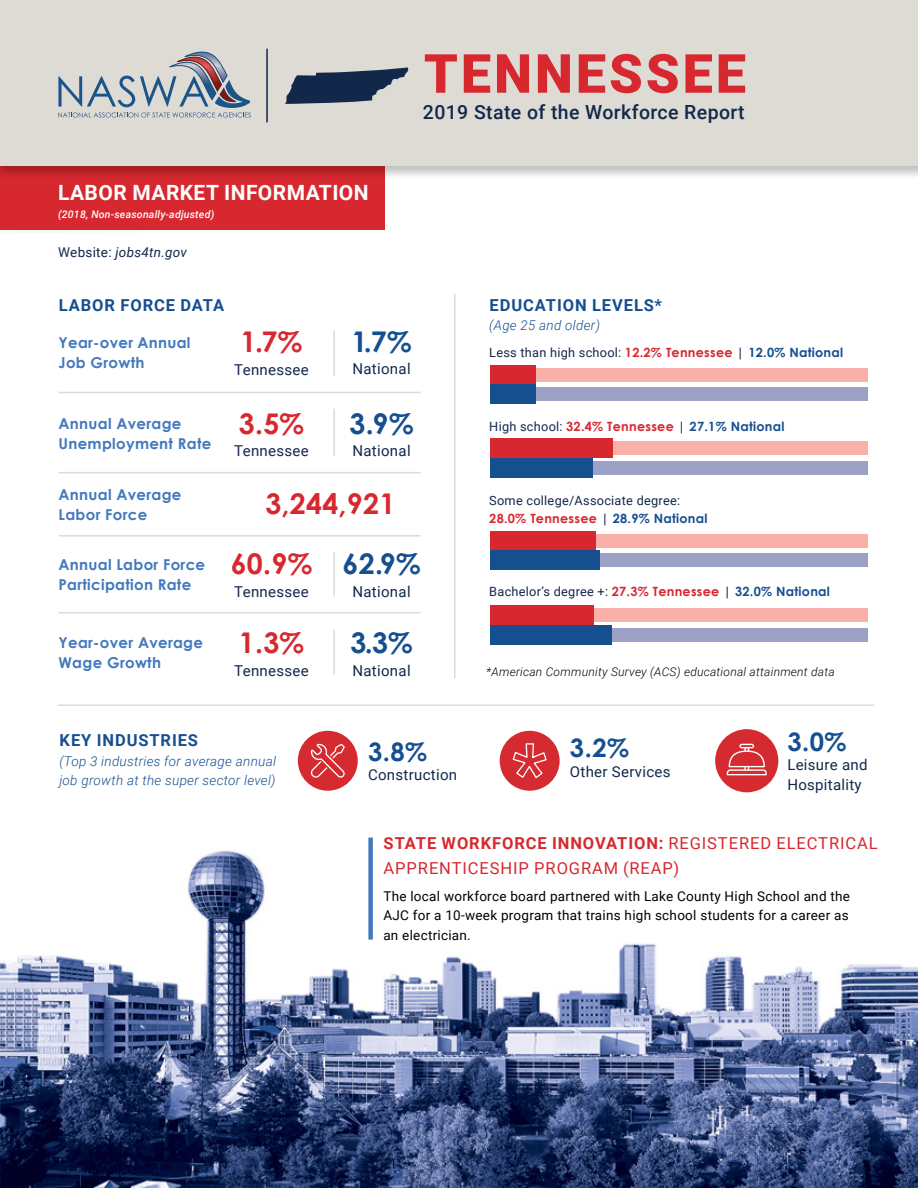
<style>
.page{position:relative;width:918px;height:1188px;background:#fff}
.page>*{position:absolute;margin:0;border:0;box-sizing:border-box;transform-origin:0 0}
.t1{font:900 54px "Roboto";letter-spacing:.055em;color:#d7282f}
.t2{font:700 28.5px "Century Gothic";letter-spacing:.01em;color:#d7282f}
.t3{font:700 28.5px "Century Gothic";color:#164f90}
.t4{font:700 25.5px "Century Gothic";color:#164f90}
.t5{font:700 21px "Roboto";letter-spacing:.02em;color:#fff}
.t6{font:500 19.5px "Roboto";letter-spacing:.02em;color:#12284b}
.t7{font:16.5px/25.5px "Roboto";letter-spacing:.055em;color:#d7282f}
.t8{font:700 16.5px "Roboto";letter-spacing:.055em;color:#164f90}
.t9{font:700 15px/19.5px "Century Gothic";letter-spacing:.02em;color:#4379bd}
.t10{font:15px/19.5px "Roboto";letter-spacing:.02em;color:#12284b}
.t11{font:13.5px/19.5px "Roboto";letter-spacing:.02em;color:#000;text-align:justify}
.t12{font:italic 300 13.5px/19.5px "Roboto";letter-spacing:.02em;color:#164f90}
.t13{font:italic 13.5px "Roboto";letter-spacing:.02em;color:#12284b}
.t14{font:12.75px "Roboto";letter-spacing:.02em;color:#12284b}
.t15{font:700 12.75px "Century Gothic";letter-spacing:.02em;color:#d7282f}
.t16{font:italic 300 12px "Roboto";letter-spacing:.02em;color:#000}
.t17{font:italic 500 10.5px "Roboto";letter-spacing:.02em;color:#fff}
.s1{font-style:normal}
.s2{font-family:"Century Gothic";font-weight:700;color:#d7282f}
.s3{font-family:"Century Gothic";font-weight:700}
.s4{font-family:"Century Gothic";font-weight:700;color:#164f90}
.s5{font-family:"Roboto";font-weight:400;color:#12284b}
.s6{color:#12284b}
.s7{color:#164f90}
.s8{font-weight:700}
</style>
<div class="page">
<img style="left:0;top:376px;width:918px;height:812px">
<div style="left:0;top:162px;width:384px;height:68px;background:#d7282f"></div>
<div style="left:0;top:0;width:918px;height:180px;background:#000;opacity:.25"></div>
<div style="left:0;top:0;width:918px;height:166px;background:#dedbd5"></div>
<svg style="left:285px;top:67px;width:123px;height:37px"></svg>
<hr style="left:266px;top:49px;width:2px;height:73px;background:#12284b">
<svg style="left:58px;top:51px;width:193px;height:67px"></svg>
<hr style="left:454px;top:294px;width:2px;height:384px;background:#dedbd5">
<hr style="left:59px;top:612px;width:362px;height:2px;background:#dedbd5">
<hr style="left:59px;top:392px;width:362px;height:1px;background:#dedbd5">
<hr style="left:59px;top:535px;width:362px;height:2px;background:#dedbd5">
<hr style="left:59px;top:472px;width:362px;height:1px;background:#dedbd5">
<hr style="left:58px;top:704px;width:816px;height:2px;background:#dedbd5">
<div style="left:715px;top:729px;width:63px;height:63px;background:#d52a2f;border-radius:50%"></div>
<svg style="left:726px;top:748px;width:41px;height:28px"></svg>
<div style="left:739px;top:744px;width:15px;height:4px;border:1px solid #fff;border-radius:2px"></div>
<div style="left:298px;top:731px;width:60px;height:60px;background:#d52a2f;border-radius:50%"></div>
<svg style="left:310px;top:732px;width:36px;height:46px"></svg>
<div style="left:500px;top:731px;width:60px;height:60px;background:#d52a2f;border-radius:50%"></div>
<svg style="left:512px;top:743px;width:35px;height:36px"></svg>
<hr style="left:333px;top:409px;width:2px;height:47px;background:#dedbd5">
<hr style="left:333px;top:330px;width:2px;height:46px;background:#dedbd5">
<hr style="left:333px;top:630px;width:2px;height:44px;background:#dedbd5">
<hr style="left:333px;top:552px;width:2px;height:45px;background:#dedbd5">
<div style="left:368px;top:838px;width:5px;height:102px;background:#4379bd"></div>
<div style="left:504px;top:368px;width:364px;height:13px;background:#f9b0a6"></div>
<div style="left:490px;top:365px;width:46px;height:20px;background:#d7282f"></div>
<div style="left:504px;top:388px;width:364px;height:13px;background:#9ba2c5"></div>
<div style="left:490px;top:385px;width:46px;height:19px;background:#164f90"></div>
<div style="left:540px;top:442px;width:328px;height:13px;background:#f9b0a6"></div>
<div style="left:540px;top:461px;width:328px;height:14px;background:#9ba2c5"></div>
<div style="left:490px;top:439px;width:123px;height:19px;background:#d7282f"></div>
<div style="left:490px;top:458px;width:102px;height:20px;background:#164f90"></div>
<div style="left:540px;top:534px;width:328px;height:13px;background:#f9b0a6"></div>
<div style="left:540px;top:554px;width:328px;height:13px;background:#9ba2c5"></div>
<div style="left:490px;top:531px;width:106px;height:19px;background:#d7282f"></div>
<div style="left:490px;top:550px;width:109px;height:20px;background:#164f90"></div>
<div style="left:540px;top:609px;width:328px;height:13px;background:#f9b0a6"></div>
<div style="left:540px;top:628px;width:328px;height:13px;background:#9ba2c5"></div>
<div style="left:490px;top:605px;width:103px;height:20px;background:#d7282f"></div>
<div style="left:490px;top:625px;width:121px;height:19px;background:#164f90"></div>
<h1 class="t1" style="left:424px;top:36px;width:324px">TENNESSEE</h1>
<h3 class="t6" style="left:423px;top:99px;width:323px">2019 State of the Workforce Report</h3>
<h3 class="t5" style="left:58px;top:178px;width:312px">LABOR MARKET INFORMATION</h3>
<p class="t17" style="left:58px;top:207px;width:158px">(2018, Non-seasonally-adjusted)</p>
<p class="t13" style="left:58px;top:243px;width:130px"><span class="s1">Website:</span> jobs4tn.gov</p>
<p class="t8" style="left:59px;top:293px;width:167px">LABOR FORCE DATA</p>
<p class="t9" style="left:58px;top:333px;width:133px">Year-over Annual<br>Job Growth</p>
<h2 class="t2" style="left:241px;top:323px;width:63px">1.7%</h2>
<p class="t10" style="left:234px;top:359px;width:76px">Tennessee</p>
<p class="t9" style="left:58px;top:414px;width:155px">Annual Average<br>Unemployment Rate</p>
<h2 class="t2" style="left:239px;top:405px;width:67px">3.5%</h2>
<p class="t10" style="left:234px;top:441px;width:76px">Tennessee</p>
<h2 class="t3" style="left:352px;top:323px;width:62px">1.7%</h2>
<p class="t10" style="left:353px;top:359px;width:60px">National</p>
<h2 class="t3" style="left:350px;top:405px;width:66px">3.9%</h2>
<p class="t10" style="left:353px;top:441px;width:60px">National</p>
<p class="t9" style="left:58px;top:485px;width:124px">Annual Average<br>Labor Force</p>
<h2 class="t2" style="left:265px;top:486px;width:131px">3,244,921</h2>
<p class="t8" style="left:490px;top:293px;width:174px">EDUCATION LEVELS*</p>
<p class="t12" style="left:489px;top:315px;width:112px">(Age 25 and older)</p>
<p class="t14" style="left:489px;top:343px;width:355px">Less than high school: <span class="s2">12.2% Tennessee</span> <span class="s3">|</span> <span class="s4">12.0% National</span></p>
<p class="t15" style="left:489px;top:418px;width:297px"><span class="s5">High school:</span> 32.4% Tennessee <span class="s6">|</span> <span class="s7">27.1% National</span></p>
<p class="t14" style="left:489px;top:491px;width:192px">Some college/Associate degree:</p>
<p class="t15" style="left:489px;top:510px;width:220px">28.0% Tennessee <span class="s6">|</span> <span class="s7">28.9% National</span></p>
<p class="t9" style="left:58px;top:555px;width:148px">Annual Labor Force<br>Participation Rate</p>
<p class="t9" style="left:58px;top:633px;width:146px">Year-over Average<br>Wage Growth</p>
<h2 class="t2" style="left:231px;top:546px;width:191px">60.9% <span class="s7">62.9%</span></h2>
<p class="t10" style="left:234px;top:581px;width:76px">Tennessee</p>
<p class="t10" style="left:353px;top:581px;width:60px">National</p>
<h2 class="t2" style="left:239px;top:625px;width:67px">1.3%</h2>
<h2 class="t3" style="left:350px;top:625px;width:64px">3.3%</h2>
<p class="t10" style="left:234px;top:660px;width:76px">Tennessee</p>
<p class="t10" style="left:353px;top:660px;width:60px">National</p>
<p class="t8" style="left:60px;top:729px;width:140px">KEY INDUSTRIES</p>
<p class="t12" style="left:59px;top:751px;width:218px">(Top 3 industries for average annual job growth at the super sector level)</p>
<h3 class="t4" style="left:368px;top:735px;width:61px">3.8%</h3>
<p class="t10" style="left:368px;top:764px;width:91px">Construction</p>
<p class="t14" style="left:489px;top:582px;width:342px">Bachelor’s degree +: <span class="s2">27.3% Tennessee</span> <span class="s3">|</span> <span class="s4">32.0% National</span></p>
<p class="t16" style="left:486px;top:663px;width:350px">*American Community Survey (ACS) educational attainment data</p>
<h3 class="t4" style="left:570px;top:732px;width:61px">3.2%</h3>
<p class="t10" style="left:570px;top:761px;width:102px">Other Services</p>
<h3 class="t4" style="left:787px;top:726px;width:61px">3.0%</h3>
<p class="t10" style="left:787px;top:755px;width:82px">Leisure and<br>Hospitality</p>
<p class="t7" style="left:384px;top:830px;width:496px"><span class="s8">STATE WORKFORCE INNOVATION:</span> REGISTERED ELECTRICAL<br>APPRENTICESHIP PROGRAM (REAP)</p>
<p class="t11" style="left:383px;top:886px;width:468px">The local workforce board partnered with Lake County High School and the AJC for a 10-week program that trains high school students for a career as an electrician.</p>
</div>
